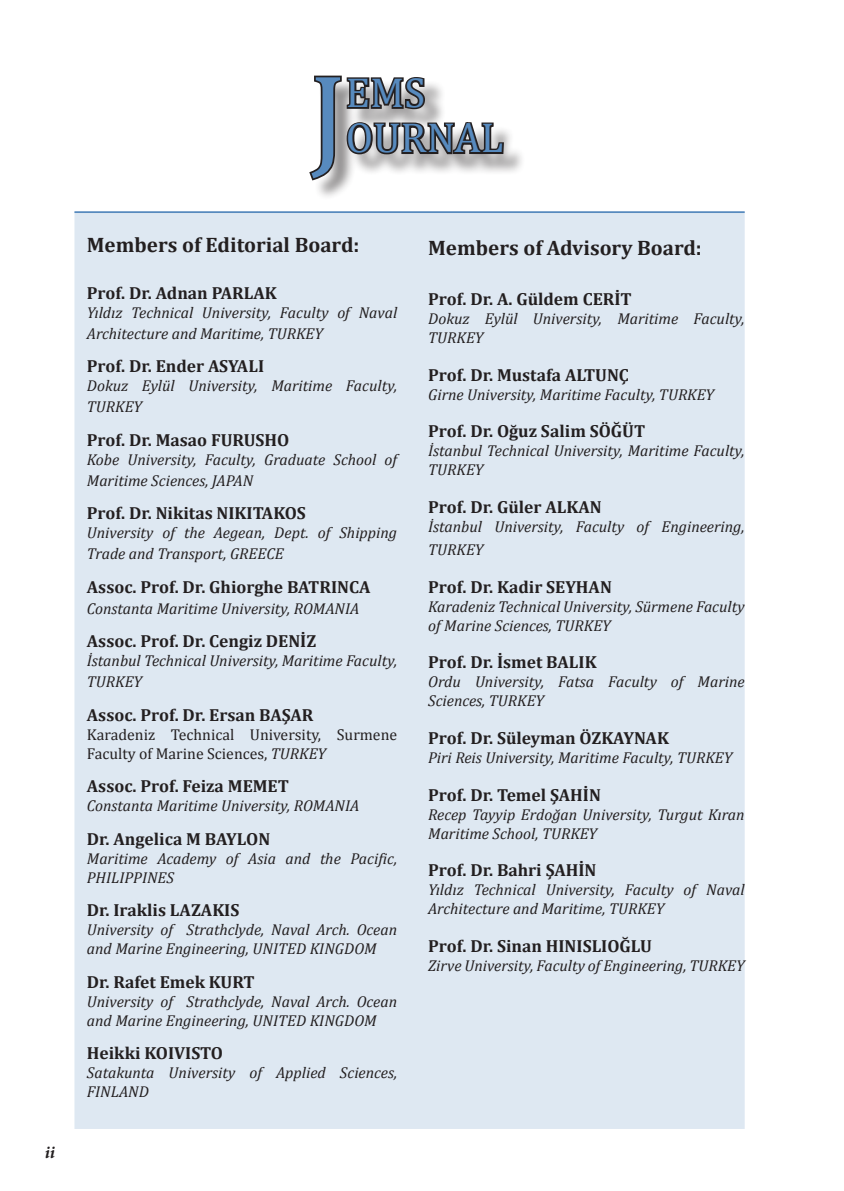
<style>
.page{position:relative;width:844px;height:1191px;background:#fff}
.page>*{position:absolute;margin:0;border:0;box-sizing:border-box;transform-origin:0 0}
.t1{font:117.6px "Cambria";color:#578abe}
.t2{font:42px/45.1px "Cambria";color:#578abe}
.t3{font:700 21px "Cambria";color:#231f20}
.t4{font:700 17.5px "Cambria";color:#231f20}
.t5{font:italic 700 17.5px "Minion Pro";color:#231f20}
.t6{font:italic 15.75px/18.9px "Cambria";color:#231f20}
.t7{font:15.75px/18.9px "Cambria";color:#231f20}
.s1{font-style:italic}
</style>
<div class="page">
<div style="left:74px;top:212px;width:670px;height:917px;background:#dee8f2"></div>
<hr style="left:74px;top:211px;width:670px;height:2px;background:#578abe">
<div style="left:313px;top:78px;width:212px;height:123px;background:#231f20;opacity:.5"></div>
<svg style="left:309px;top:75px;width:196px;height:108px"></svg>
<p class="t5" style="left:45px;top:1140px;width:12px">ii</p>
<h1 class="t1" style="left:310px;top:46px;width:38px">J</h1>
<h2 class="t2" style="left:346px;top:70px;width:159px">EMS<br>OURNAL</h2>
<h3 class="t3" style="left:87px;top:230px;width:274px">Members of Editorial Board:</h3>
<p class="t4" style="left:87px;top:280px;width:191px">Prof. Dr. Adnan PARLAK</p>
<p class="t6" style="left:87px;top:301px;width:312px;line-height:21px">Yıldız Technical University, Faculty of Naval<br>Architecture and Maritime, TURKEY</p>
<p class="t4" style="left:87px;top:354px;width:179px">Prof. Dr. Ender ASYALI</p>
<p class="t6" style="left:87px;top:374px;width:312px;line-height:21px">Dokuz Eylül University, Maritime Faculty,<br>TURKEY</p>
<p class="t4" style="left:87px;top:427px;width:204px">Prof. Dr. Masao FURUSHO</p>
<p class="t6" style="left:87px;top:448px;width:312px;line-height:21px">Kobe University, Faculty, Graduate School of<br>Maritime Sciences, JAPAN</p>
<p class="t4" style="left:87px;top:501px;width:220px">Prof. Dr. Nikitas NIKITAKOS</p>
<p class="t6" style="left:87px;top:521px;width:312px;line-height:21px">University of the Aegean, Dept. of Shipping<br>Trade and Transport, GREECE</p>
<p class="t4" style="left:87px;top:574px;width:285px">Assoc. Prof. Dr. Ghiorghe BATRINCA</p>
<p class="t6" style="left:87px;top:598px;width:274px">Constanta Maritime University, ROMANIA</p>
<p class="t4" style="left:87px;top:629px;width:231px">Assoc. Prof. Dr. Cengiz DENİZ</p>
<p class="t6" style="left:87px;top:650px;width:312px;line-height:21px">İstanbul Technical University, Maritime Faculty,<br>TURKEY</p>
<p class="t4" style="left:87px;top:702px;width:228px">Assoc. Prof. Dr. Ersan BAŞAR</p>
<p class="t7" style="left:87px;top:725px;width:312px">Karadeniz Technical University, Surmene<br>Faculty of Marine Sciences, <span class="s1">TURKEY</span></p>
<p class="t4" style="left:87px;top:774px;width:203px">Assoc. Prof. Feiza MEMET</p>
<p class="t6" style="left:87px;top:795px;width:274px">Constanta Maritime University, ROMANIA</p>
<p class="t4" style="left:87px;top:826px;width:185px">Dr. Angelica M BAYLON</p>
<p class="t6" style="left:87px;top:848px;width:312px">Maritime Academy of Asia and the Pacific,<br>PHILIPPINES</p>
<p class="t4" style="left:87px;top:898px;width:154px">Dr. Iraklis LAZAKIS</p>
<p class="t6" style="left:87px;top:919px;width:312px">University of Strathclyde, Naval Arch. Ocean and Marine Engineering, UNITED KINGDOM</p>
<p class="t4" style="left:87px;top:969px;width:169px">Dr. Rafet Emek KURT</p>
<p class="t6" style="left:87px;top:991px;width:312px">University of Strathclyde, Naval Arch. Ocean and Marine Engineering, UNITED KINGDOM</p>
<p class="t4" style="left:87px;top:1040px;width:138px">Heikki KOIVISTO</p>
<p class="t6" style="left:87px;top:1062px;width:312px">Satakunta University of Applied Sciences,<br>FINLAND</p>
<h3 class="t3" style="left:428px;top:232px;width:275px">Members of Advisory Board:</h3>
<p class="t4" style="left:428px;top:287px;width:205px">Prof. Dr. A. Güldem CERİT</p>
<p class="t6" style="left:428px;top:308px;width:318px">Dokuz Eylül University, Maritime Faculty,<br>TURKEY</p>
<p class="t4" style="left:428px;top:362px;width:202px">Prof. Dr. Mustafa ALTUNÇ</p>
<p class="t6" style="left:428px;top:384px;width:287px">Girne University, Maritime Faculty, TURKEY</p>
<p class="t4" style="left:428px;top:419px;width:218px">Prof. Dr. Oğuz Salim SÖĞÜT</p>
<p class="t6" style="left:428px;top:441px;width:318px">İstanbul Technical University, Maritime Faculty,<br>TURKEY</p>
<p class="t4" style="left:428px;top:494px;width:175px">Prof. Dr. Güler ALKAN</p>
<p class="t6" style="left:428px;top:514px;width:318px;line-height:23.1px">İstanbul University, Faculty of Engineering,<br>TURKEY</p>
<p class="t4" style="left:428px;top:574px;width:185px">Prof. Dr. Kadir SEYHAN</p>
<p class="t6" style="left:428px;top:596px;width:318px">Karadeniz Technical University, Sürmene Faculty of Marine Sciences, TURKEY</p>
<p class="t4" style="left:428px;top:650px;width:170px">Prof. Dr. İsmet BALIK</p>
<p class="t6" style="left:428px;top:672px;width:318px">Ordu University, Fatsa Faculty of Marine<br>Sciences, TURKEY</p>
<p class="t4" style="left:428px;top:725px;width:242px">Prof. Dr. Süleyman ÖZKAYNAK</p>
<p class="t6" style="left:428px;top:747px;width:305px">Piri Reis University, Maritime Faculty, TURKEY</p>
<p class="t4" style="left:428px;top:782px;width:174px">Prof. Dr. Temel ŞAHİN</p>
<p class="t6" style="left:428px;top:804px;width:318px">Recep Tayyip Erdoğan University, Turgut Kıran<br>Maritime School, TURKEY</p>
<p class="t4" style="left:428px;top:858px;width:170px">Prof. Dr. Bahri ŞAHİN</p>
<p class="t6" style="left:428px;top:879px;width:318px">Yıldız Technical University, Faculty of Naval<br>Architecture and Maritime, TURKEY</p>
<p class="t4" style="left:428px;top:933px;width:225px">Prof. Dr. Sinan HINISLIOĞLU</p>
<p class="t6" style="left:428px;top:955px;width:318px">Zirve University, Faculty of Engineering, TURKEY</p>
</div>
